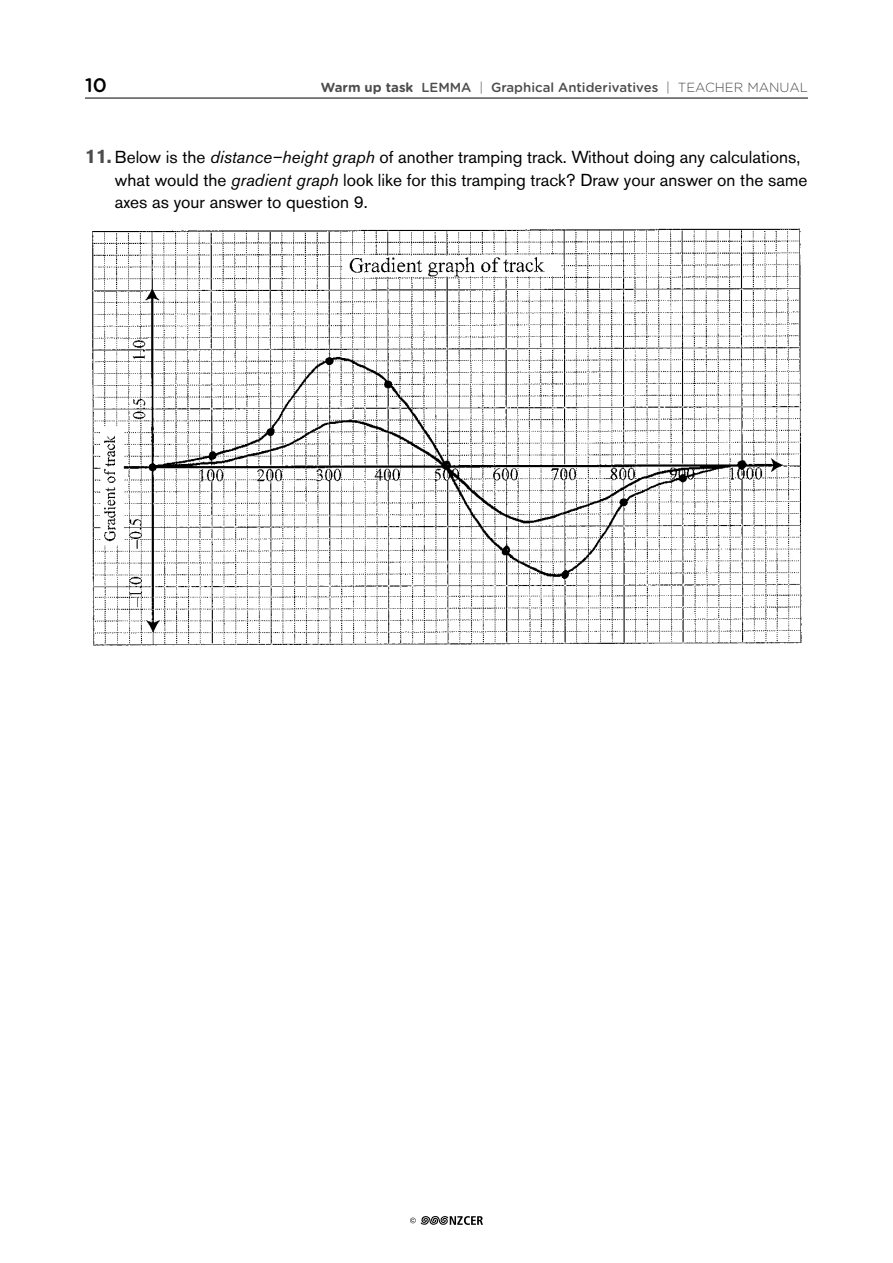
<style>
.page{position:relative;width:893px;height:1263px;background:#fff}
.page>*{position:absolute;margin:0;border:0;box-sizing:border-box;transform-origin:0 0}
.t1{font:500 19.5px "Gotham Rounded";color:#000}
.t2{font:17.25px/22.5px "Akzidenz Grotesk BE";color:#000}
.t3{font:500 13.2px "Gotham Rounded";color:#4d4d4f}
.s1{font-weight:700}
.s2{font-weight:300}
.s3{font-weight:700;font-size:19.5px;color:#4d4d4f}
.s4{font-style:italic}
</style>
<div class="page">
<svg style="left:410px;top:1216px;width:73px;height:9px"></svg>
<hr style="left:85px;top:98px;width:723px;height:1px;background:#000">
<img style="left:92px;top:228px;width:710px;height:418px">
<p class="t1" style="left:85px;top:71px;width:23px">10</p>
<p class="t3" style="left:321px;top:78px;width:488px"><span class="s1">Warm up task</span> LEMMA <span class="s2">|</span> Graphical Antiderivatives <span class="s2">| TEACHER MANUAL</span></p>
<p class="t2" style="left:115px;top:146px;width:694px;text-indent:-30px"><span class="s3">11.</span> Below is the <span class="s4">distance–height graph</span> of another tramping track. Without doing any calculations, what would the <span class="s4">gradient graph</span> look like for this tramping track? Draw your answer on the same axes as your answer to question 9.</p>
</div>
